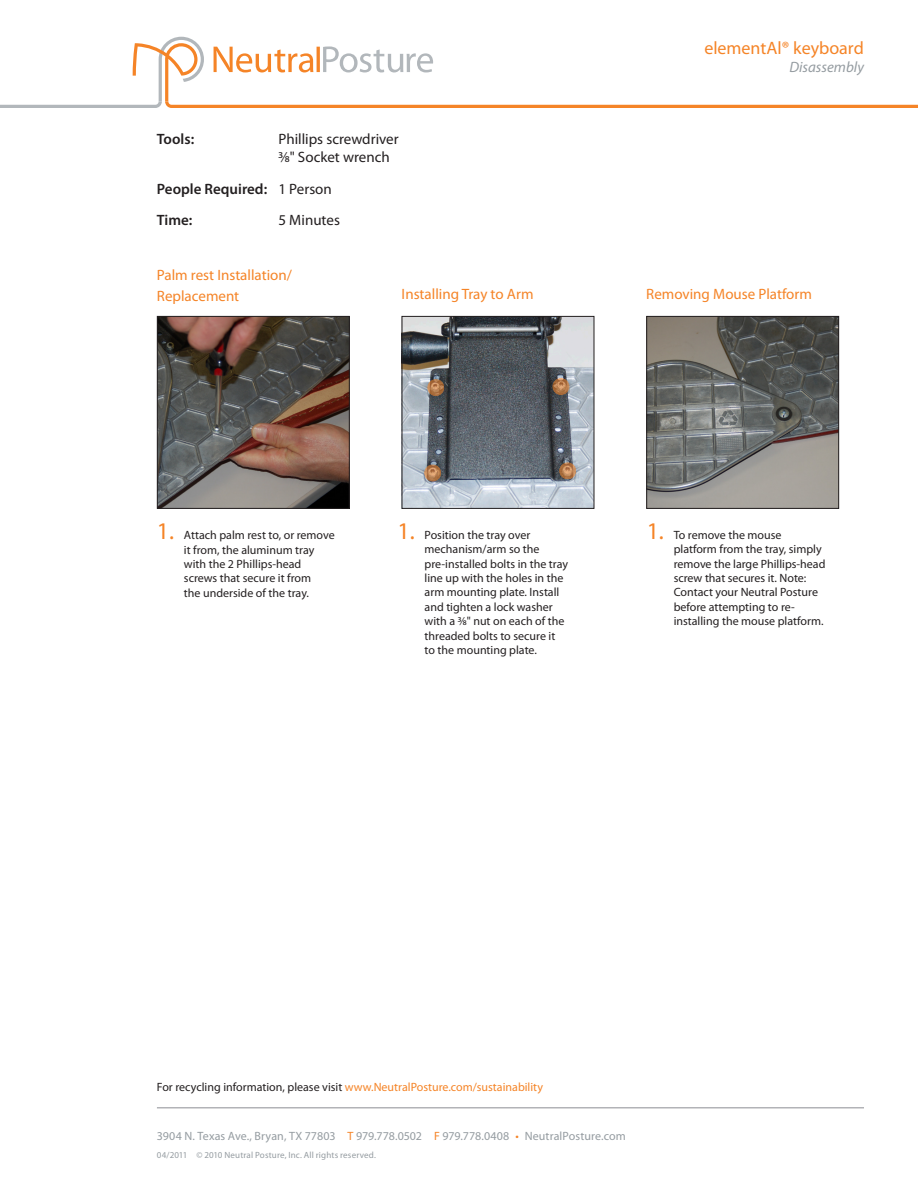
<style>
.page{position:relative;width:918px;height:1188px;background:#fff}
.page>*{position:absolute;margin:0;border:0;box-sizing:border-box;transform-origin:0 0}
.Section_Header{font:18px "Myriad Pro";color:#f58427}
.t1{font:15px/21px "Myriad Pro";color:#f58427}
.Requirements{font:15px/18px "Myriad Pro";color:#231f20}
.Requirements-2{font:600 15px "Myriad Pro";color:#231f20}
.Section_-_Subheader{font:italic 15px "Myriad Pro";color:#959ca1}
.OL{font:12px/14.4px "Myriad Pro";color:#231f20}
.NP_-_Address{font:12px "Myriad Pro";letter-spacing:.005em;color:#959ca1}
.t2{font:12px "Myriad Pro";color:#f58427}
.copywrite{font:9px "Myriad Pro";letter-spacing:.015em;color:#959ca1}
.s1{font-weight:400}
.s2{font-size:24px;color:#f58427}
.s3{color:#231f20}
.s4{color:#f58427}
</style>
<div class="page">
<svg style="left:0;top:37px;width:918px;height:71px"></svg>
<hr style="left:157px;top:1107px;width:707px;height:1px;background:#b2b3b7">
<img style="left:159px;top:318px;width:189px;height:189px">
<div style="left:157px;top:316px;width:193px;height:193px;border:1px solid #231f20"></div>
<img style="left:648px;top:318px;width:189px;height:189px">
<div style="left:646px;top:316px;width:193px;height:193px;border:1px solid #231f20"></div>
<img style="left:404px;top:318px;width:188px;height:189px">
<div style="left:402px;top:316px;width:192px;height:193px;border:1px solid #231f20"></div>
<svg style="left:428px;top:380px;width:16px;height:16px"></svg>
<div style="left:428px;top:380px;width:16px;height:16px;border:1px solid #f58427;border-radius:50%"></div>
<svg style="left:425px;top:465px;width:16px;height:16px"></svg>
<div style="left:425px;top:465px;width:16px;height:16px;border:1px solid #f58427;border-radius:50%"></div>
<svg style="left:560px;top:463px;width:16px;height:16px"></svg>
<div style="left:560px;top:463px;width:16px;height:16px;border:1px solid #f58427;border-radius:50%"></div>
<svg style="left:553px;top:379px;width:16px;height:16px"></svg>
<div style="left:553px;top:378px;width:16px;height:17px;border:1px solid #f58427;border-radius:50%"></div>
<p class="Requirements-2" style="left:157px;top:130px;width:39px">Tools:</p>
<p class="Requirements" style="left:278px;top:130px;width:122px">Phillips screwdriver<br>3/8" Socket wrench</p>
<p class="Requirements-2" style="left:157px;top:179px;width:176px">People Required: <span class="s1">1 Person</span></p>
<p class="Requirements-2" style="left:157px;top:211px;width:37px">Time:</p>
<p class="Requirements" style="left:278px;top:211px;width:63px">5 Minutes</p>
<p class="Section_Header" style="left:704px;top:37px;width:161px">elementAl® keyboard</p>
<p class="Section_-_Subheader" style="left:789px;top:58px;width:76px">Disassembly</p>
<h1 class="t1" style="left:157px;top:264px;width:133px">Palm rest Installation/<br>Replacement</h1>
<h1 class="t1" style="left:402px;top:284px;width:133px">Installing Tray to Arm</h1>
<h1 class="t1" style="left:646px;top:284px;width:167px">Removing Mouse Platform</h1>
<p class="OL" style="left:157px;top:528px;width:179px;text-align:center"><span class="s2">1.</span> Attach palm rest to, or remove it from, the aluminum tray<br>with the 2 Phillips-head<br>screws that secure it from<br>the underside of the tray.</p>
<p class="OL" style="left:425px;top:527px;width:145px;text-indent:-27px"><span class="s2">1.</span> Position the tray over mechanism/arm so the pre-installed bolts in the tray line up with the holes in the arm mounting plate. Install and tighten a lock washer with a 3/8" nut on each of the threaded bolts to secure it to the mounting plate.</p>
<p class="OL" style="left:674px;top:527px;width:153px;text-indent:-27px"><span class="s2">1.</span> To remove the mouse platform from the tray, simply remove the large Phillips-head screw that secures it. Note:<br>Contact your Neutral Posture before attempting to re&shy;installing the mouse platform.</p>
<p class="t2" style="left:157px;top:1079px;width:388px"><span class="s3">For recycling information, please visit</span> www.NeutralPosture.com/sustainability</p>
<p class="NP_-_Address" style="left:157px;top:1129px;width:470px">3904 N. Texas Ave., Bryan, TX 77803 <span class="s4">T</span> 979.778.0502 <span class="s4">F</span> 979.778.0408 <span class="s4">•</span> NeutralPosture.com</p>
<p class="copywrite" style="left:157px;top:1150px;width:221px">04/2011 © 2010 Neutral Posture, Inc. All rights reserved.</p>
</div>
